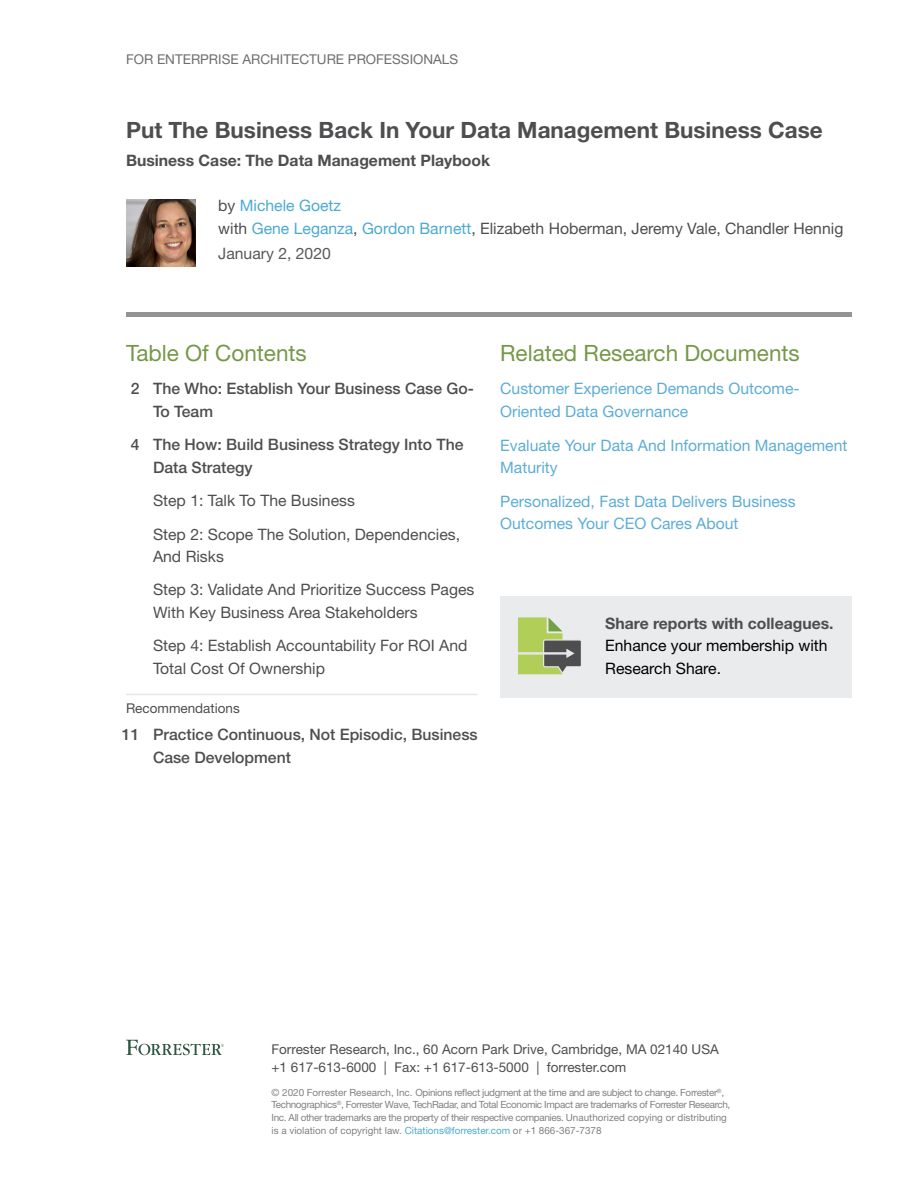
<style>
.page{position:relative;width:918px;height:1188px;background:#fff}
.page>*{position:absolute;margin:0;border:0;box-sizing:border-box;transform-origin:0 0}
.t1{font:700 22.5px "Helvetica Neue LT Std";color:#4e4e50}
.t2{font:22.5px "Helvetica Neue LT Std";color:#769849}
.t3{font:15.75px/33.3px "Helvetica Neue LT Std";color:#4e4e50}
.t4{font:15.75px/22.5px "Helvetica Neue LT Std";color:#5cadd6}
.t5{font:500 15.75px/22.5px "Helvetica Neue LT Std";color:#4e4e50}
.t6{font:700 15.75px "Helvetica Neue LT Std";color:#4e4e50}
.t7{font:15.75px/22.5px "Helvetica Neue LT Std";color:#000}
.t8{font:15.75px "Helvetica Neue LT Std";color:#59595b}
.t9{font:13.5px/18.8px "Helvetica Neue LT Std";color:#4e4e50}
.t10{font:13.5px "Helvetica Neue LT Std";color:#6d6e70}
.t11{font:9.9px/12.5px "Helvetica Neue LT Std";letter-spacing:-.035em;color:#808184}
.s1{color:#4aaad1}
</style>
<div class="page">
<hr style="left:126px;top:312px;width:726px;height:4px;background:#929496">
<hr style="left:126px;top:694px;width:352px;height:1px;background:#e6e7e7">
<img style="left:126px;top:200px;width:70px;height:67px">
<svg style="left:126px;top:1040px;width:98px;height:15px"></svg>
<div style="left:500px;top:597px;width:352px;height:101px;background:#eaebec"></div>
<svg style="left:518px;top:617px;width:63px;height:57px"></svg>
<h3 class="t10" style="left:126px;top:51px;width:334px">For Enterprise Architecture Professionals</h3>
<h1 class="t1" style="left:126px;top:116px;width:698px">Put The Business Back In Your Data Management Business Case</h1>
<h2 class="t6" style="left:126px;top:151px;width:366px">Business Case: The Data Management Playbook</h2>
<h2 class="t3" style="left:218px;top:194px;width:627px;line-height:22.5px">by <span class="s1">Michele Goetz<br></span>with <span class="s1">Gene Leganza</span>, <span class="s1">Gordon Barnett</span>, Elizabeth Hoberman, Jeremy Vale, Chandler Hennig</h2>
<h2 class="t8" style="left:218px;top:244px;width:114px">January 2, 2020</h2>
<h1 class="t2" style="left:126px;top:340px;width:182px">Table Of Contents</h1>
<h2 class="t5" style="left:153px;top:377px;width:322px">The Who: Establish Your Business Case Go-<br>To Team</h2>
<h2 class="t5" style="left:153px;top:433px;width:312px">The How: Build Business Strategy Into The<br>Data Strategy</h2>
<h2 class="t3" style="left:153px;top:484px;width:309px">Step 1: Talk To The Business<br>Step 2: Scope The Solution, Dependencies,</h2>
<h2 class="t3" style="left:153px;top:540px;width:323px">And Risks<br>Step 3: Validate And Prioritize Success Pages</h2>
<h2 class="t3" style="left:153px;top:596px;width:266px">With Key Business Area Stakeholders<br>Step 4: Establish Accountability For ROI</h2>
<h2 class="t5" style="left:131px;top:377px;width:10px">2</h2>
<h2 class="t5" style="left:131px;top:433px;width:10px">4</h2>
<h2 class="t3" style="left:439px;top:629px;width:30px">And</h2>
<h2 class="t3" style="left:153px;top:651px;width:174px">Total Cost Of Ownership</h2>
<h3 class="t9" style="left:126px;top:699px;width:115px">Recommendations</h3>
<h2 class="t5" style="left:153px;top:723px;width:326px">Practice Continuous, Not Episodic, Business<br>Case Development</h2>
<h2 class="t5" style="left:122px;top:723px;width:19px">11</h2>
<h1 class="t2" style="left:500px;top:340px;width:301px">Related Research Documents</h1>
<h2 class="t4" style="left:500px;top:377px;width:301px">Customer Experience Demands Outcome-<br>Oriented Data Governance</h2>
<h2 class="t4" style="left:500px;top:434px;width:349px">Evaluate Your Data And I nformation Management<br>Maturity</h2>
<h2 class="t4" style="left:500px;top:490px;width:297px">Personalized, Fast Data Delivers Business<br>Outcomes Your CEO</h2>
<h2 class="t4" style="left:651px;top:512px;width:89px">Cares About</h2>
<h2 class="t6" style="left:605px;top:613px;width:230px">Share reports with colleagues.</h2>
<h2 class="t7" style="left:605px;top:634px;width:224px">Enhance your membership with<br>Research Share.</h2>
<h3 class="t9" style="left:272px;top:1039px;width:430px">Forrester Research, I nc., 60 Acorn Park Drive, Cambridge, MA 02140 USA +1 617-613-6000 | Fax: +1 617-613-5000 | forrester.com</h3>
<p class="t11" style="left:271px;top:1087px;width:460px">© 2020 Forrester Research, I nc. Opinions reflect judgment at the time and are subject to change. Forrester<sup>®</sup>, Technographics<sup>®</sup>, Forrester Wave, TechRadar, and Total Economic I mpact are trademarks of Forrester Research, I nc. All other trademarks are the property of their respective companies. U nauthorized copying or distributing is a violation of copyright law. <span class="s1">Citations@forrester.com</span> or +1 866-367-7378</p>
</div>
